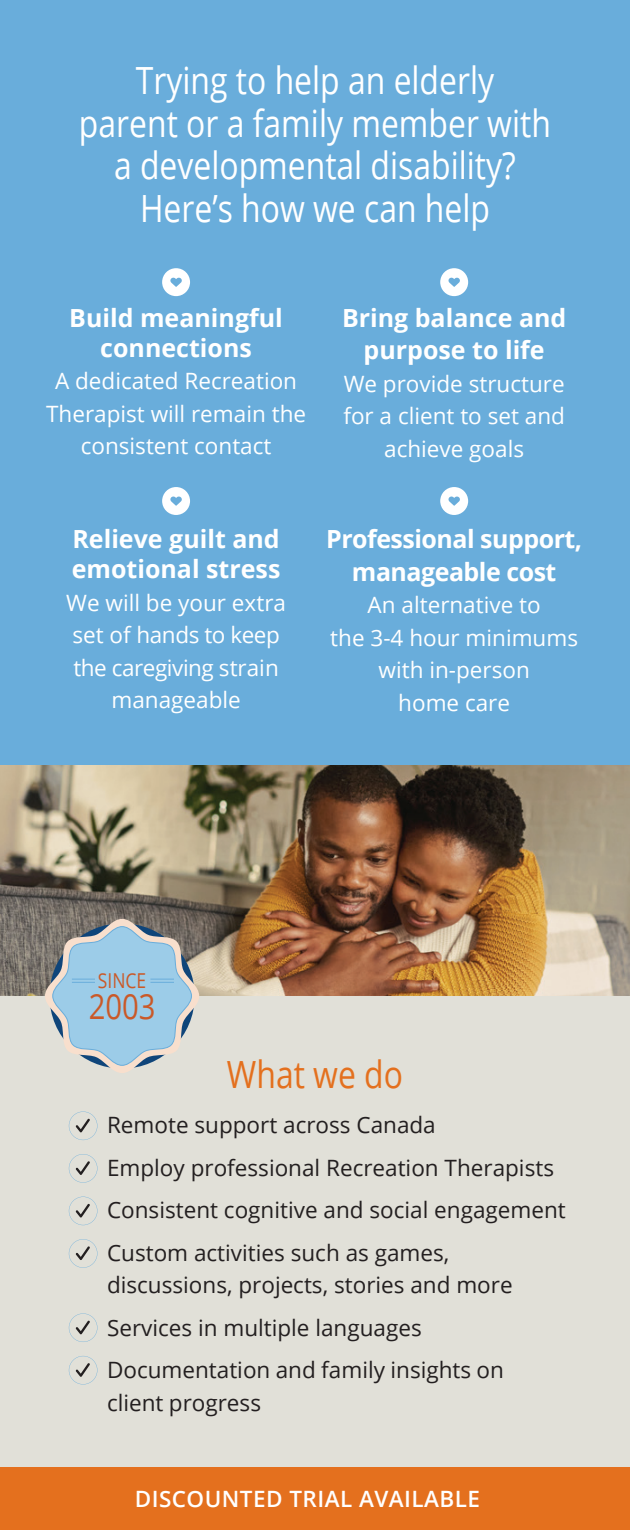
<style>
.page{position:relative;width:630px;height:1530px;background:#fff}
.page>*{position:absolute;margin:0;border:0;box-sizing:border-box;transform-origin:0 0}
.t1{font:37.5px/42.5px "Open Sans";color:#fff;text-align:center;scale:.85 1}
.t2{font:37.5px "Open Sans";color:#e4701e;scale:.85 1}
.t3{font:34.75px "Open Sans";color:#ca5928;scale:.84 1}
.t4{font:700 25px/30px "Open Sans";color:#fff;text-align:center}
.t5{font:700 25px/32.5px "Open Sans";letter-spacing:-.02em;color:#fff;text-align:center}
.t6{font:22.5px/42.5px "Open Sans";color:#231f20}
.t7{font:22.5px/32.5px "Open Sans";color:#fff;text-align:center}
.t8{font:600 22.5px "Open Sans";letter-spacing:.02em;color:#fff}
.t9{font:20.5px "Open Sans";color:#ca5928;scale:.85 1}
</style>
<div class="page">
<div style="left:0;top:0;width:630px;height:765px;background:#69addb"></div>
<div style="left:0;top:995px;width:630px;height:472px;background:#e1e0d8"></div>
<img style="left:0;top:765px;width:630px;height:230px">
<svg style="left:162px;top:268px;width:28px;height:28px"></svg>
<svg style="left:162px;top:487px;width:28px;height:28px"></svg>
<svg style="left:440px;top:268px;width:28px;height:28px"></svg>
<svg style="left:440px;top:487px;width:28px;height:28px"></svg>
<div style="left:0;top:1467px;width:630px;height:63px;background:#e4701e"></div>
<svg style="left:69px;top:1111px;width:28px;height:29px"></svg>
<svg style="left:69px;top:1154px;width:28px;height:29px"></svg>
<svg style="left:69px;top:1197px;width:28px;height:28px"></svg>
<svg style="left:69px;top:1239px;width:28px;height:29px"></svg>
<svg style="left:69px;top:1313px;width:28px;height:29px"></svg>
<svg style="left:69px;top:1356px;width:28px;height:29px"></svg>
<svg style="left:45px;top:919px;width:154px;height:154px;background:#a5becc"></svg>
<h1 class="t1" style="left:79px;top:58px;width:557px">Trying to help an elderly<br>parent or a family member with a developmental disability?<br>Here’s how we can help</h1>
<p class="t4" style="left:69px;top:302px;width:215px">Build meaningful connections</p>
<p class="t7" style="left:46px;top:364px;width:261px">A dedicated Recreation<br>Therapist will remain the consistent contact</p>
<p class="t4" style="left:342px;top:301px;width:226px;line-height:32.5px">Bring balance and purpose to life</p>
<p class="t7" style="left:343px;top:367px;width:223px">We provide structure for a client to set and achieve goals</p>
<p class="t4" style="left:72px;top:524px;width:210px;text-align:left">Relieve guilt and emotional stress</p>
<p class="t7" style="left:66px;top:586px;width:221px">We will be your extra set of hands to keep the caregiving strain manageable</p>
<p class="t5" style="left:326px;top:523px;width:257px">Professional support, manageable cost</p>
<p class="t7" style="left:330px;top:588px;width:249px">An alternative to<br>the 3-4 hour minimums with in-person<br>home care</p>
<p class="t9" style="left:98px;top:966px;width:58px">SINCE</p>
<h2 class="t3" style="left:89px;top:983px;width:81px">2003</h2>
<h1 class="t2" style="left:227px;top:1049px;width:209px">What we do</h1>
<p class="t6" style="left:107px;top:1103px;width:460px">Remote support across Canada<br>Employ professional Recreation Therapists Consistent cognitive and social engagement Custom activities such as games,</p>
<p class="t6" style="left:107px;top:1263px;width:407px">discussions, projects, stories and more<br>Services in multiple languages<br>Documentation and family insights on</p>
<p class="t6" style="left:107px;top:1381px;width:156px">client progress</p>
<p class="t8" style="left:135px;top:1483px;width:347px">DISCOUNTED TRIAL AVAILABLE</p>
</div>
